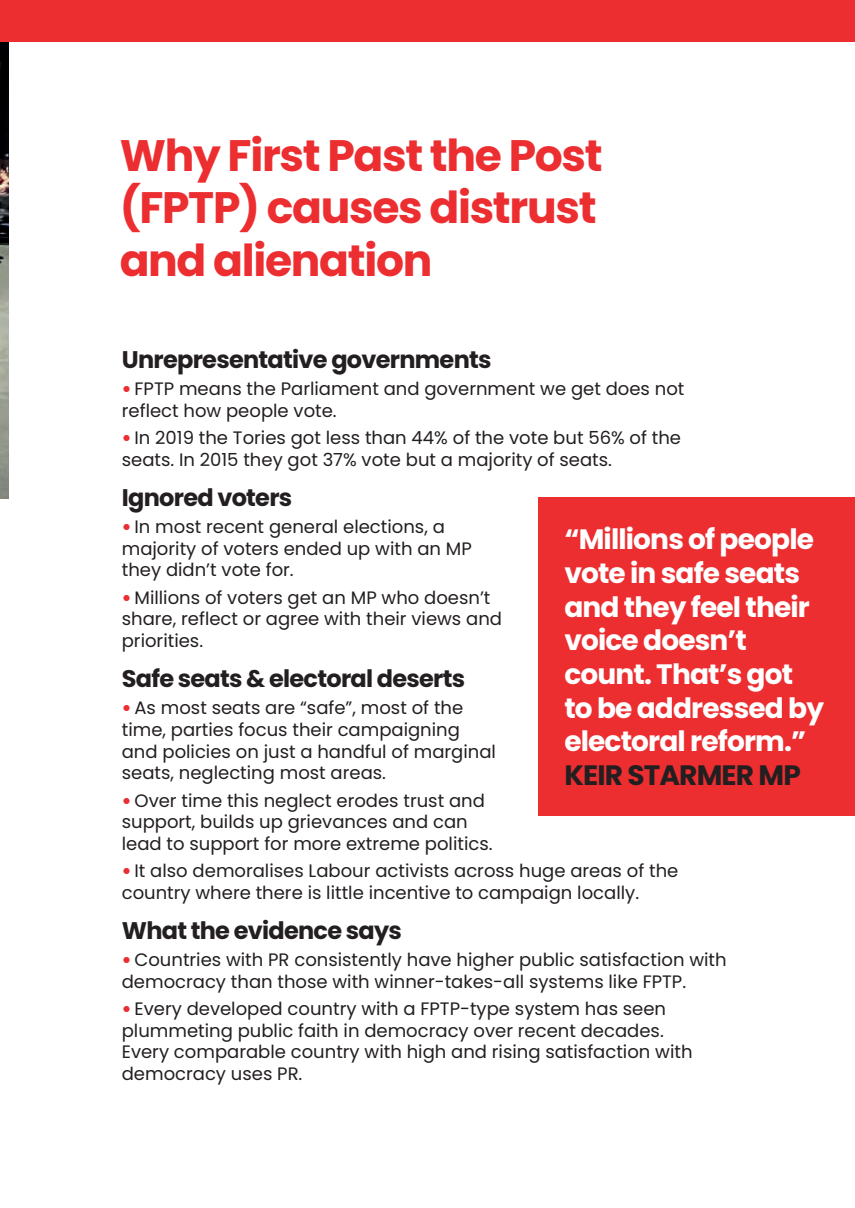
<style>
.page{position:relative;width:855px;height:1208px;background:#fff}
.page>*{position:absolute;margin:0;border:0;box-sizing:border-box;transform-origin:0 0}
.t1{font:700 44px/52.8px "Poppins";letter-spacing:-.03em;color:#ec2e31}
.t2{font:700 28px/33.6px "Poppins";letter-spacing:-.03em;color:#fff}
.t3{font:700 28px "Poppins";letter-spacing:-.03em;color:#231f20}
.t4{font:700 24px "Poppins";letter-spacing:-.03em;color:#231f20}
.t5{font:18px/21.6px "Poppins";color:#231f20}
.s1{font-weight:900;color:#ec2e31}
</style>
<div class="page">
<img style="left:0;top:42px;width:8px;height:456px">
<div style="left:0;top:0;width:854px;height:42px;background:#ec2e31"></div>
<div style="left:538px;top:497px;width:316px;height:317px;background:#ec2e31"></div>
<h1 class="t1" style="left:120px;top:129px;width:484px">Why First Past the Post (FPTP) causes distrust and alienation</h1>
<h3 class="t4" style="left:122px;top:345px;width:371px">Unrepresentative governments</h3>
<p class="t5" style="left:122px;top:378px;width:564px"><span class="s1">•</span> FPTP means the Parliament and government we get does not reflect how people vote.</p>
<p class="t5" style="left:122px;top:427px;width:560px"><span class="s1">•</span> In 2019 the Tories got less than 44% of the vote but 56% of the seats. In 2015 they got 37% vote but a majority of seats.</p>
<h3 class="t4" style="left:122px;top:483px;width:172px">Ignored voters</h3>
<p class="t5" style="left:122px;top:516px;width:351px"><span class="s1">•</span> In most recent general elections, a majority of voters ended up with an MP they didn’t vote for.</p>
<p class="t5" style="left:122px;top:586px;width:381px"><span class="s1">•</span> Millions of voters get an MP who doesn’t share, reflect or agree with their views and priorities.</p>
<h3 class="t4" style="left:122px;top:664px;width:345px">Safe seats &amp; electoral deserts</h3>
<p class="t5" style="left:122px;top:697px;width:375px"><span class="s1">•</span> As most seats are “safe”, most of the time, parties focus their campaigning and policies on just a handful of marginal seats, neglecting most areas.</p>
<p class="t5" style="left:122px;top:789px;width:372px"><span class="s1">•</span> Over time this neglect erodes trust and support, builds up grievances and can lead to support for more extreme politics.</p>
<p class="t5" style="left:122px;top:859px;width:558px"><span class="s1">•</span> It also demoralises Labour activists across huge areas of the country where there is little incentive to campaign locally.</p>
<h3 class="t4" style="left:122px;top:916px;width:282px">What the evidence says</h3>
<p class="t5" style="left:122px;top:948px;width:606px"><span class="s1">•</span> Countries with PR consistently have higher public satisfaction with democracy than those with winner-takes-all systems like FPTP.</p>
<p class="t5" style="left:122px;top:997px;width:572px"><span class="s1">•</span> Every developed country with a FPTP-type system has seen plummeting public faith in democracy over recent decades.<br>Every comparable country with high and rising satisfaction with democracy uses PR.</p>
<h2 class="t2" style="left:564px;top:523px;width:261px">“Millions of people vote in safe seats and they feel their voice doesn’t count. That’s got to be addressed by electoral reform.”</h2>
<h2 class="t3" style="left:564px;top:758px;width:238px">KEIR STARMER MP</h2>
</div>
